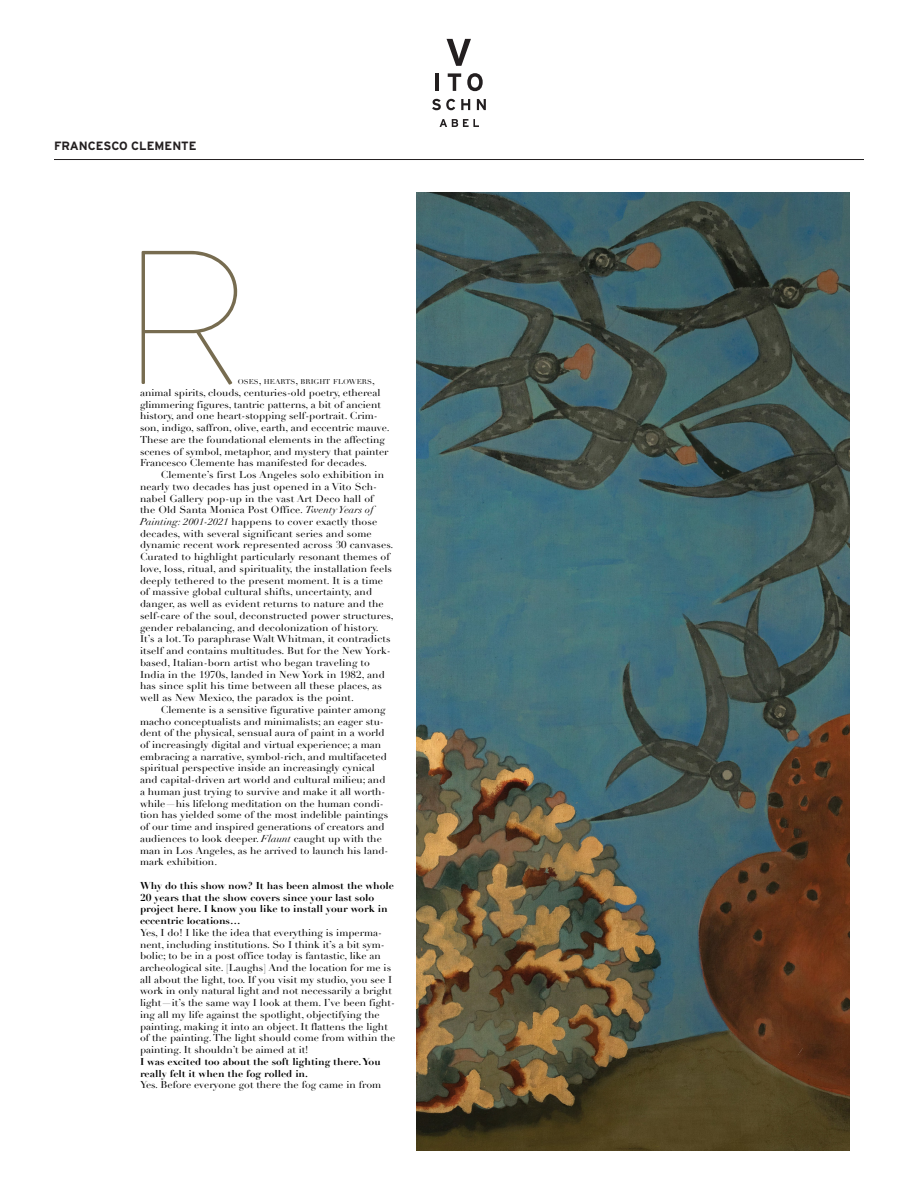
<style>
.page{position:relative;width:918px;height:1188px;background:#fff}
.page>*{position:absolute;margin:0;border:0;box-sizing:border-box;transform-origin:0 0}
.t1{font:100 190.2px "Brandon Grotesque";color:#776c50;scale:1.07 1}
.t2{font:700 12px "Interstate";color:#231f20}
.t3{font:9.75px/11.7px "Didot LT";color:#000;scale:1.07 1}
.t4{font:6.9px "Didot LT";color:#000;scale:1.07 1}
.s1{font-size:9.75px}
.s2{font-style:inherit}
.s3{font-style:italic}
.s4{font-weight:700}
</style>
<div class="page">
<svg style="left:447px;top:39px;width:24px;height:27px"></svg>
<hr style="left:436px;top:73px;width:3px;height:18px;background:#231f20">
<svg style="left:448px;top:73px;width:13px;height:18px"></svg>
<svg style="left:467px;top:73px;width:16px;height:18px"></svg>
<svg style="left:432px;top:99px;width:23px;height:11px"></svg>
<svg style="left:461px;top:99px;width:9px;height:11px"></svg>
<svg style="left:477px;top:99px;width:9px;height:11px"></svg>
<svg style="left:440px;top:119px;width:39px;height:8px"></svg>
<hr style="left:54px;top:159px;width:810px;height:1px;background:#231f20">
<img style="left:417px;top:192px;width:433px;height:959px">
<p class="t2" style="left:54px;top:138px;width:144px">FRANCESCO CLEMENTE</p>
<p class="t1" style="left:119px;top:189px;width:124px">R</p>
<p class="t4" style="left:238px;top:378px;width:130px">OSES<span class="s1">,</span> HEARTS<span class="s1">,</span> BRIGHT FLOWERS<span class="s1">,</span></p>
<p class="t3" style="left:140px;top:387px;width:226px">animal spirits<span class="s2">,</span> clouds, centuries-old poetry, ethereal</p>
<p class="t3" style="left:140px;top:399px;width:227px">glimmering figures, tantric patterns, a bit of ancient</p>
<p class="t3" style="left:140px;top:410px;width:224px">history, and one heart-stopping self-portrait. Crim-</p>
<p class="t3" style="left:140px;top:422px;width:235px">son, indigo, saffron, olive, earth, and eccentric mauve.</p>
<p class="t3" style="left:140px;top:434px;width:230px">These are the foundational elements in the affecting</p>
<p class="t3" style="left:140px;top:446px;width:234px">scenes of symbol, metaphor, and mystery that painter</p>
<p class="t3" style="left:140px;top:457px;width:214px">Francesco Clemente has manifested for decades.</p>
<p class="t3" style="left:161px;top:469px;width:210px">Clemente’s first Los Angeles solo exhibition in</p>
<p class="t3" style="left:140px;top:481px;width:223px">nearly two decades has just opened in a Vito Sch-</p>
<p class="t3" style="left:140px;top:493px;width:220px">nabel Gallery pop-up in the vast Art Deco hall of</p>
<p class="t3" style="left:140px;top:504px;width:220px">the Old Santa Monica Post Office. <span class="s3">Twenty Years of</span></p>
<p class="t3" style="left:140px;top:516px;width:223px"><span class="s3">Painting: 2001-2021</span> happens to cover exactly those</p>
<p class="t3" style="left:140px;top:528px;width:218px">decades, with several significant series and some</p>
<p class="t3" style="left:140px;top:540px;width:238px">dynamic recent work represented across 30 canvases.</p>
<p class="t3" style="left:140px;top:551px;width:235px">Curated to highlight particularly resonant themes of</p>
<p class="t3" style="left:140px;top:563px;width:237px">love, loss, ritual, and spirituality, the installation feels</p>
<p class="t3" style="left:140px;top:575px;width:229px">deeply tethered to the present moment. It is a time</p>
<p class="t3" style="left:140px;top:586px;width:218px">of massive global cultural shifts, uncertainty, and</p>
<p class="t3" style="left:140px;top:598px;width:229px">danger, as well as evident returns to nature and the</p>
<p class="t3" style="left:140px;top:610px;width:239px">self-care of the soul, deconstructed power structures,</p>
<p class="t3" style="left:140px;top:622px;width:225px">gender rebalancing, and decolonization of history.</p>
<p class="t3" style="left:140px;top:633px;width:236px">It’s a lot. To paraphrase Walt Whitman, it contradicts</p>
<p class="t3" style="left:140px;top:645px;width:236px">itself and contains multitudes. But for the New York-</p>
<p class="t3" style="left:140px;top:657px;width:216px">based, Italian-born artist who began traveling to</p>
<p class="t3" style="left:140px;top:669px;width:230px">India in the 1970s, landed in New York in 1982, and</p>
<p class="t3" style="left:140px;top:680px;width:228px">has since split his time between all these places, as</p>
<p class="t3" style="left:140px;top:692px;width:202px">well as New Mexico, the paradox is the point.</p>
<p class="t3" style="left:161px;top:704px;width:211px">Clemente is a sensitive figurative painter among</p>
<p class="t3" style="left:140px;top:716px;width:229px">macho conceptualists and minimalists; an eager stu-</p>
<p class="t3" style="left:140px;top:727px;width:230px">dent of the physical, sensual aura of paint in a world</p>
<p class="t3" style="left:140px;top:739px;width:227px">of increasingly digital and virtual experience; a man</p>
<p class="t3" style="left:140px;top:751px;width:232px">embracing a narrative, symbol-rich, and multifaceted</p>
<p class="t3" style="left:140px;top:762px;width:221px">spiritual perspective inside an increasingly cynical</p>
<p class="t3" style="left:140px;top:774px;width:231px">and capital-driven art world and cultural milieu; and</p>
<p class="t3" style="left:140px;top:786px;width:231px">a human just trying to survive and make it all worth-</p>
<p class="t3" style="left:140px;top:798px;width:229px">while—his lifelong meditation on the human condi-</p>
<p class="t3" style="left:140px;top:809px;width:233px">tion has yielded some of the most indelible paintings</p>
<p class="t3" style="left:140px;top:821px;width:230px">of our time and inspired generations of creators and</p>
<p class="t3" style="left:140px;top:833px;width:228px">audiences to look deeper. <span class="s3">Flaunt</span> caught up with the</p>
<p class="t3" style="left:140px;top:845px;width:234px">man in Los Angeles, as he arrived to launch his land-</p>
<p class="t3" style="left:140px;top:856px;width:74px">mark exhibition.</p>
<p class="t3" style="left:140px;top:880px;width:240px"><span class="s4">Why do this show now? It has been almost the whole 20 years that the show covers since your last solo project here. I know you like to install your work in eccentric locations…<br></span>Yes, I do! I like the idea that everything is imperma&shy;nent, including institutions. So I think it’s a bit sym&shy;bolic; to be in a post office today is fantastic, like an archeological site. [Laughs] And the location for me is all about the light, too. If you visit my studio, you see I work in only natural light and not necessarily a bright light—it’s the same way I look at them. I’ve been fight&shy;ing all my life against the spotlight, objectifying the painting, making it into an object. It flattens the light of the painting. The light should come from within the painting. It shouldn’t be aimed at it!<br><span class="s4">I was excited too about the soft lighting there. You really felt it when the fog rolled in.<br></span>Yes. Before everyone got there the fog came in from</p>
</div>
